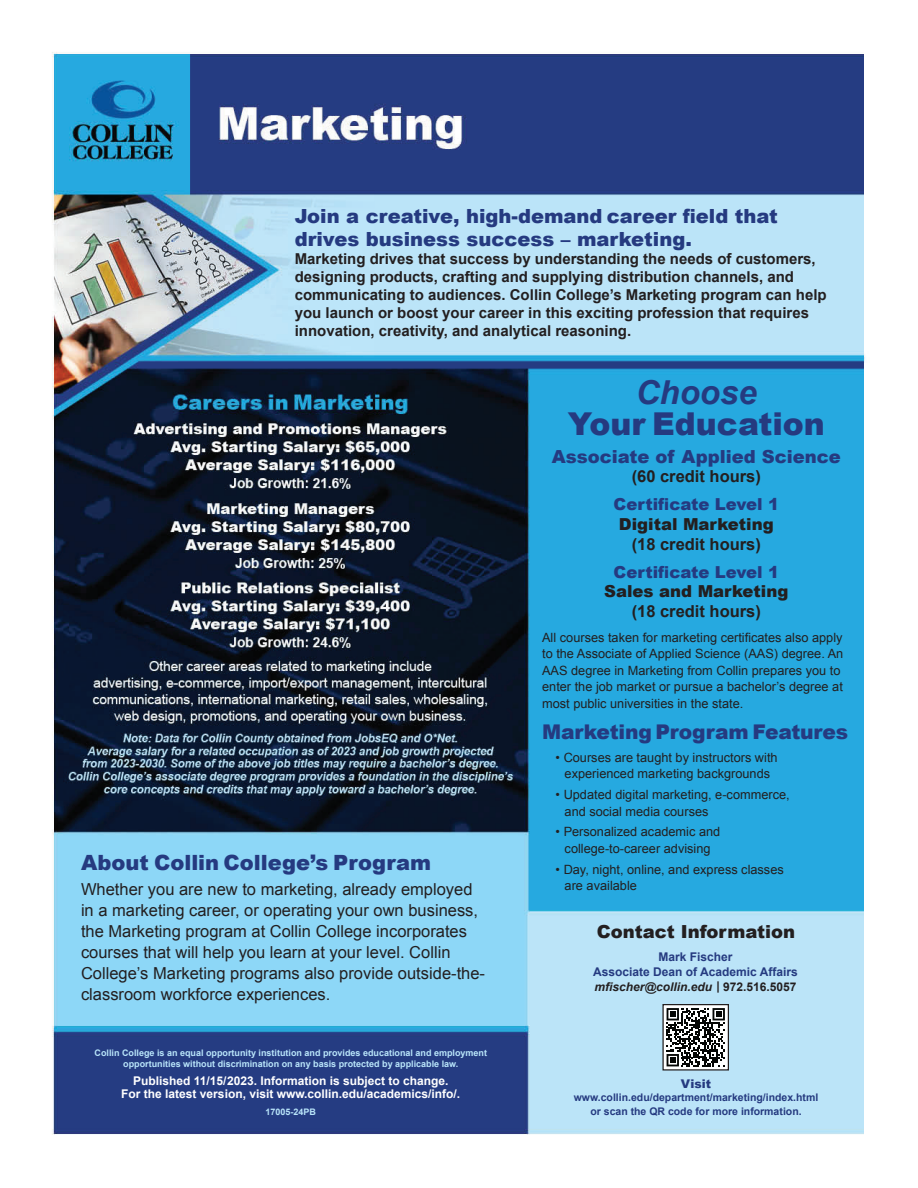
<style>
.page{position:relative;width:918px;height:1188px;background:#fff}
.page>*{position:absolute;margin:0;border:0;box-sizing:border-box;transform-origin:0 0}
.t1{font:italic 700 33px "Arial";color:#253a80}
.t2{font:900 31.5px "Arial";color:#253a80}
.t3{font:900 21px "Arial";color:#253a80}
.t4{font:900 20.25px "Arial";letter-spacing:-.01em;color:#253a80}
.t5{font:900 19.5px/22.5px "Arial";color:#253a80}
.t6{font:900 18px "Arial";color:#253a80}
.t7{font:900 18px "Arial";color:#231f20}
.t8{font:16.5px/21px "Arial";color:#231f20}
.t9{font:700 16.5px "Arial";color:#231f20}
.t10{font:900 16.5px "Arial";color:#253a80}
.t11{font:900 16.5px "Arial";color:#231f20}
.t12{font:700 15px/18px "Arial";color:#231f20}
.t13{font:12.75px/16.5px "Arial";color:#231f20}
.t14{font:700 12px/13.5px "Arial";color:#fff;text-align:center}
.t15{font:700 12px/15px "Arial";color:#253a80;text-align:center}
.t16{font:900 12px "Arial";color:#253a80}
.t17{font:700 10.5px/13.5px "Arial";color:#253a80;text-align:center}
.t18{font:700 9px/11.2px "Arial";color:#b9e5fa;text-align:center}
.s1{font-style:italic;color:#231f20}
.s2{color:#231f20}
</style>
<div class="page">
<img style="left:52px;top:52px;width:813px;height:1083px">
<div style="left:663px;top:1005px;width:65px;height:65px;background:#fff"></div>
<svg style="left:667px;top:1008px;width:58px;height:58px"></svg>
<div style="left:662px;top:1004px;width:67px;height:67px;border:1px solid #231f20"></div>
<h3 class="t5" style="left:295px;top:204px;width:485px">Join a creative, high-demand career field that drives business success – marketing.</h3>
<p class="t12" style="left:295px;top:250px;width:534px">Marketing drives that success by understanding the needs of customers, designing products, crafting and supplying distribution channels, and communicating to audiences. Collin College’s Marketing program can help you launch or boost your career in this exciting profession that requires innovation, creativity, and analytical reasoning.</p>
<h3 class="t3" style="left:81px;top:847px;width:352px">About Collin College’s Program</h3>
<p class="t8" style="left:81px;top:879px;width:406px">Whether you are new to marketing, already employed in a marketing career, or operating your own business, the Marketing program at Collin College incorporates courses that will help you learn at your level. Collin College’s Marketing programs also provide outside-the&shy;classroom workforce experiences.</p>
<p class="t18" style="left:95px;top:1047px;width:394px">Collin College is an equal opportunity institution and provides educational and employment opportunities without discrimination on any basis protected by applicable law.</p>
<p class="t14" style="left:121px;top:1074px;width:340px">Published 11/15/2023. Information is subject to change.<br>For the latest version, visit www.collin.edu/academics/info/.</p>
<p class="t18" style="left:266px;top:1106px;width:52px">17005-24PB</p>
<h1 class="t1" style="left:636px;top:371px;width:123px">Choose</h1>
<h2 class="t2" style="left:568px;top:401px;width:259px">Your Education</h2>
<h3 class="t6" style="left:552px;top:443px;width:291px">Associate of Applied Science</h3>
<p class="t9" style="left:632px;top:466px;width:131px">(60 credit hours)</p>
<p class="t10" style="left:614px;top:493px;width:167px">Certificate Level 1</p>
<p class="t11" style="left:619px;top:512px;width:156px">Digital Marketing</p>
<p class="t9" style="left:632px;top:533px;width:131px">(18 credit hours)</p>
<p class="t10" style="left:614px;top:560px;width:167px">Certificate Level 1</p>
<p class="t11" style="left:604px;top:579px;width:186px">Sales and Marketing</p>
<p class="t9" style="left:632px;top:600px;width:131px">(18 credit hours)</p>
<p class="t13" style="left:542px;top:629px;width:303px">All courses taken for marketing certificates also apply to the Associate of Applied Science (AAS) degree. An AAS degree in Marketing from Collin prepares you to enter the job market or pursue a bachelor’s degree at most public universities in the state.</p>
<h3 class="t4" style="left:542px;top:717px;width:308px">Marketing Program Features</h3>
<p class="t13" style="left:556px;top:749px;width:224px;text-align:center">• Courses are taught by instructors with experienced marketing backgrounds</p>
<p class="t13" style="left:565px;top:787px;width:227px;text-indent:-9px">• Updated digital marketing, e-commerce, and social media courses</p>
<p class="t13" style="left:556px;top:824px;width:166px;text-align:center">• Personalized academic and college-to-career advising</p>
<p class="t13" style="left:565px;top:861px;width:221px;text-indent:-9px">• Day, night, online, and express classes are available</p>
<h3 class="t7" style="left:597px;top:918px;width:200px">Contact Information</h3>
<p class="t15" style="left:593px;top:950px;width:206px">Mark Fischer<br>Associate Dean of Academic Affairs <span class="s1">mfischer@collin.edu |</span> <span class="s2">972.516.5057</span></p>
<p class="t16" style="left:681px;top:1075px;width:32px">Visit</p>
<p class="t17" style="left:574px;top:1091px;width:246px">www.collin.edu/department/marketing/index.html or scan the QR code for more information.</p>
</div>
